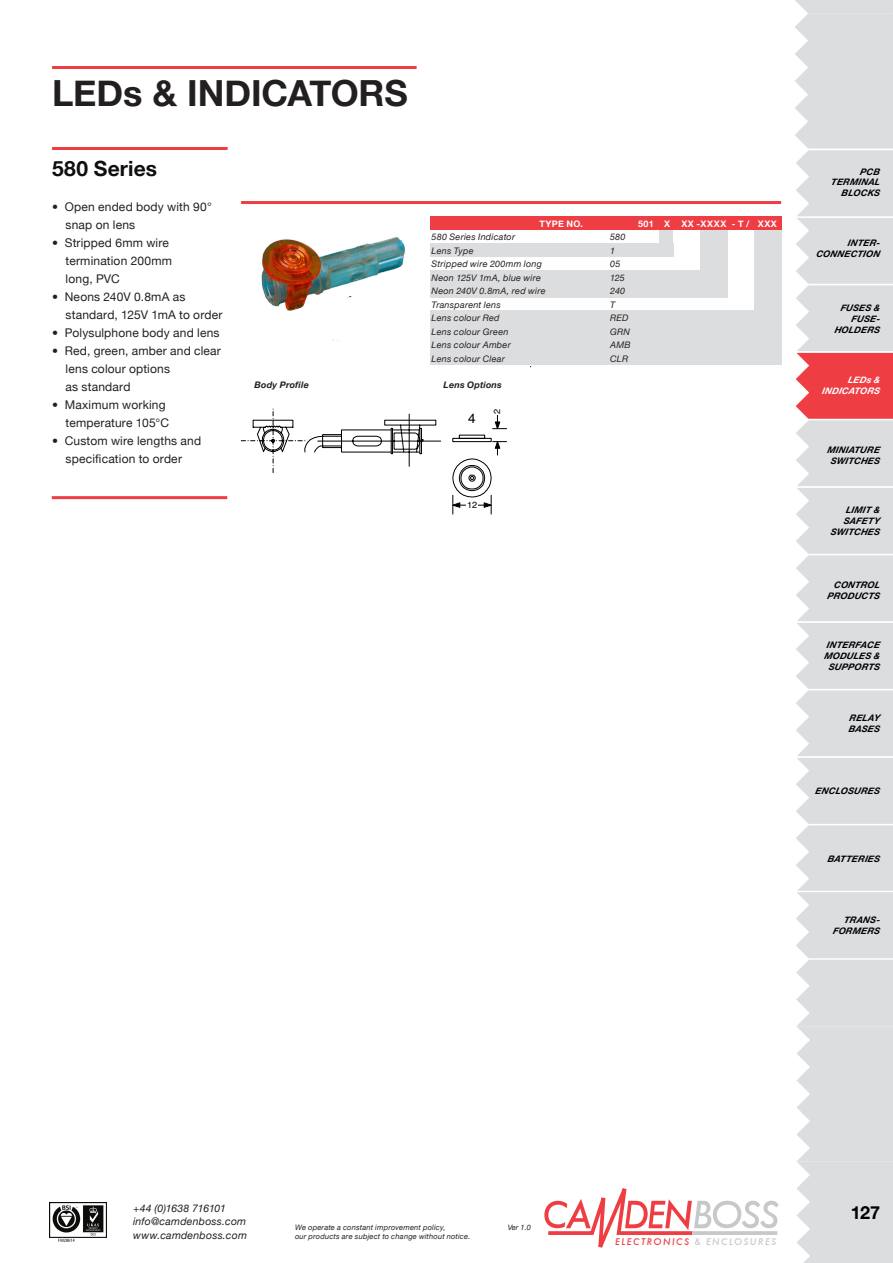
<style>
.page{position:relative;width:893px;height:1263px;background:#fff}
.page>*{position:absolute;margin:0;border:0;box-sizing:border-box;transform-origin:0 0}
.t1{font:700 36px "Helvetica Neue";letter-spacing:-.005em;color:#231f20}
.t2{font:700 21px "Helvetica Neue";color:#0f0f0f}
.t3{font:700 18px "Helvetica Neue";color:#000}
.t4{font:13.5px "Helvetica";color:#000}
.t5{font:12px/18px "Helvetica Neue";letter-spacing:.015em;color:#231f20}
.t6{font:italic 10.5px/13.5px "Helvetica Neue";letter-spacing:.02em;color:#231f20}
.t7{font:italic 9px "Helvetica Neue";letter-spacing:.025em;color:#231f20}
.t8{font:italic 700 9px/10.8px "Helvetica Neue";letter-spacing:.025em;color:#000;text-align:right}
.t9{font:700 9px "Helvetica Neue";letter-spacing:.025em;color:#fff}
.t10{font:italic 500 9px "Futura";letter-spacing:.17em;color:#ee3d43}
.t11{font:italic 700 9px "Helvetica Neue";color:#231f20}
.t12{font:italic 700 9px/10.8px "Helvetica Neue";letter-spacing:.03em;color:#fff;text-align:right}
.t13{font:8.85px "Helvetica";color:#000}
.t14{font:italic 7.5px/9px "Helvetica Neue";letter-spacing:.025em;color:#231f20}
.s1{color:#c7c8ca}
</style>
<div class="page">
<svg style="left:795px;top:0;width:98px;height:1263px;background:#e0d8da"></svg>
<hr style="left:52px;top:66px;width:365px;height:3px;background:#ee3d43">
<svg style="left:544px;top:1188px;width:235px;height:60px"></svg>
<img style="left:50px;top:1202px;width:56px;height:40px">
<div style="left:430px;top:310px;width:351px;height:54px;background:#dcdddf"></div>
<div style="left:430px;top:270px;width:297px;height:27px;background:#dcdddf"></div>
<div style="left:700px;top:230px;width:27px;height:67px;background:#dcdddf"></div>
<div style="left:660px;top:230px;width:13px;height:26px;background:#dcdddf"></div>
<hr style="left:52px;top:147px;width:176px;height:3px;background:#ee3d43">
<hr style="left:241px;top:201px;width:540px;height:3px;background:#ee3d43">
<div style="left:754px;top:230px;width:27px;height:134px;background:#dcdddf"></div>
<div style="left:430px;top:243px;width:243px;height:13px;background:#dcdddf"></div>
<div style="left:430px;top:216px;width:351px;height:14px;background:#ee3d43"></div>
<img style="left:261px;top:237px;width:144px;height:60px">
<svg style="left:241px;top:297px;width:378px;height:218px"></svg>
<hr style="left:52px;top:496px;width:175px;height:3px;background:#ee3d43">
<h1 class="t1" style="left:52px;top:71px;width:357px">LEDS &amp; INDICATORS</h1>
<p class="t2" style="left:52px;top:156px;width:107px">580 SERIES</p>
<p class="t5" style="left:66px;top:198px;width:148px;text-indent:-14px">• Open ended body with 90° snap on lens</p>
<p class="t5" style="left:52px;top:234px;width:118px">• Stripped 6mm wire</p>
<p class="t5" style="left:66px;top:252px;width:108px">termination 200mm</p>
<p class="t5" style="left:66px;top:270px;width:56px">long, PVC</p>
<p class="t5" style="left:66px;top:288px;width:158px;text-indent:-14px">• Neons 240V 0.8mA as standard, 125V 1mA to order</p>
<p class="t5" style="left:52px;top:324px;width:169px">• Polysulphone body and lens</p>
<p class="t5" style="left:52px;top:342px;width:170px">• Red, green, amber and clear</p>
<p class="t5" style="left:66px;top:360px;width:106px">lens colour options</p>
<p class="t5" style="left:66px;top:378px;width:66px">as standard</p>
<p class="t5" style="left:52px;top:396px;width:118px;text-align:right">• Maximum working temperature 105°C</p>
<p class="t5" style="left:52px;top:432px;width:151px;text-align:center">• Custom wire lengths and specification to order</p>
<p class="t9" style="left:540px;top:218px;width:45px">TYPE NO.</p>
<p class="t7" style="left:432px;top:232px;width:85px">580 Series Indicator</p>
<p class="t7" style="left:432px;top:245px;width:43px">Lens Type</p>
<p class="t7" style="left:432px;top:259px;width:112px">Stripped wire 200mm long</p>
<p class="t7" style="left:432px;top:272px;width:111px">Neon 125V 1mA, blue wire</p>
<p class="t7" style="left:432px;top:286px;width:115px">Neon 240V 0.8mA, red wire</p>
<p class="t7" style="left:432px;top:299px;width:71px">Transparent lens</p>
<p class="t7" style="left:432px;top:313px;width:70px">Lens colour Red</p>
<p class="t7" style="left:432px;top:326px;width:78px">Lens colour Green</p>
<p class="t7" style="left:432px;top:340px;width:81px">Lens colour Amber</p>
<p class="t7" style="left:432px;top:353px;width:75px">Lens colour Clear</p>
<p class="t11" style="left:255px;top:380px;width:56px">BODY PROFILE</p>
<p class="t11" style="left:444px;top:380px;width:60px">LENS OPTIONS</p>
<p class="t4" style="left:468px;top:408px;width:9px">4</p>
<p class="t13" style="left:490px;top:413px;width:7px;rotate:-90deg">2</p>
<p class="t13" style="left:467px;top:498px;width:12px">12</p>
<p class="t7" style="left:610px;top:231px;width:17px">580</p>
<p class="t7" style="left:610px;top:245px;width:7px">1</p>
<p class="t7" style="left:610px;top:258px;width:12px">05</p>
<p class="t7" style="left:610px;top:272px;width:16px">125</p>
<p class="t7" style="left:610px;top:285px;width:17px">240</p>
<p class="t7" style="left:610px;top:299px;width:7px">T</p>
<p class="t7" style="left:610px;top:312px;width:20px">RED</p>
<p class="t7" style="left:610px;top:326px;width:21px">GRN</p>
<p class="t7" style="left:610px;top:339px;width:22px">AMB</p>
<p class="t7" style="left:610px;top:353px;width:20px">CLR</p>
<p class="t9" style="left:638px;top:218px;width:17px">501</p>
<p class="t9" style="left:664px;top:218px;width:8px">X</p>
<p class="t9" style="left:681px;top:218px;width:27px">XX -XXXX</p>
<p class="t9" style="left:732px;top:218px;width:19px">- T /</p>
<p class="t9" style="left:758px;top:218px;width:8px">XXX</p>
<p class="t8" style="left:831px;top:166px;width:52px">PCB<br>TERMINA L<br>BLOCKS</p>
<p class="t8" style="left:816px;top:237px;width:67px">INTER-<br>CONNEC TION</p>
<p class="t8" style="left:834px;top:302px;width:49px">FUSES &amp;<br>FUSE-<br>HOLDERS</p>
<p class="t12" style="left:822px;top:374px;width:61px">S &amp;<br>INDICATORS</p>
<p class="t12" style="left:848px;top:374px;width:8px">LED</p>
<p class="t8" style="left:827px;top:444px;width:56px;text-align:center">MINIA TURE<br>SWITCHES</p>
<p class="t8" style="left:830px;top:504px;width:53px">LIMIT &amp;<br>SAFETY<br>SWITCHES</p>
<p class="t8" style="left:827px;top:580px;width:56px">CONTROL<br>PRODUC TS</p>
<p class="t8" style="left:824px;top:640px;width:59px;text-align:center">INTERFACE<br>MODULES &amp;<br>SUPPORTS</p>
<p class="t8" style="left:848px;top:712px;width:35px;text-align:left">RELAY<br>BA SES</p>
<p class="t8" style="left:815px;top:786px;width:68px">ENCLOSURES</p>
<p class="t8" style="left:827px;top:853px;width:56px">BA TTERIES</p>
<p class="t8" style="left:833px;top:914px;width:50px">TRA NS-<br>FORMERS</p>
<p class="t6" style="left:133px;top:1201px;width:115px">+44 (0)1638 716101 info@camdenboss.com www.camdenboss.com</p>
<p class="t14" style="left:295px;top:1222px;width:177px">We operate a constant improvement policy,<br>our products are subject to change without notice.</p>
<p class="t14" style="left:508px;top:1222px;width:25px">Ver 1.0</p>
<p class="t10" style="left:615px;top:1235px;width:163px">ELECTRONICS <span class="s1">&amp; ENCLOSURES</span></p>
<h3 class="t3" style="left:851px;top:1202px;width:31px">127</h3>
</div>
